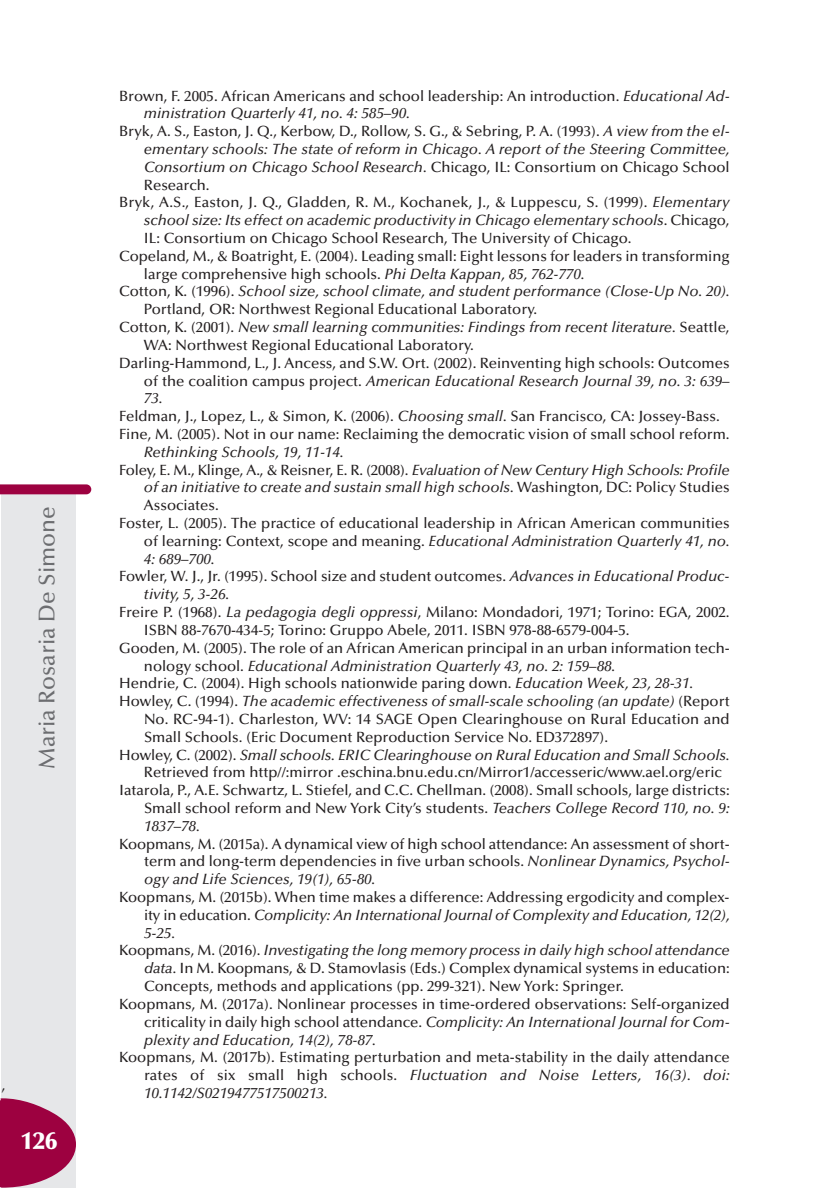
<style>
.page{position:relative;width:819px;height:1191px;background:#fff}
.page>*{position:absolute;margin:0;border:0;box-sizing:border-box;transform-origin:0 0}
.t1{font:900 24.5px "Optima";color:#fff}
.t2{font:500 22.75px "Optima";color:#6c6d70}
.t3{font:500 14.88px/17.8px "Optima";color:#231f20;text-align:justify}
.t4{font:italic 500 14.88px "Optima";color:#231f20}
.s1{font-style:italic}
.s2{font-style:normal}
</style>
<div class="page">
<div style="left:2px;top:492px;width:74px;height:695px;background:#e6e7e9"></div>
<svg style="left:0;top:484px;width:91px;height:10px"></svg>
<svg style="left:0;top:1097px;width:76px;height:90px"></svg>
<h2 class="t2" style="left:38px;top:768px;width:264px;rotate:-90deg">Maria Rosaria De Simone</h2>
<p class="t3" style="left:2px;top:1077px;width:5px">,</p>
<h1 class="t1" style="left:21px;top:1131px;width:38px">126</h1>
<p class="t3" style="left:119px;top:88px;width:612px">Brown, F. 2005. African Americans and school leadership: An introduction. <span class="s1">Educational Ad-</span></p>
<p class="t4" style="left:144px;top:107px;width:267px">ministration Quarterly 41, no. 4: 585–90.</p>
<p class="t3" style="left:119px;top:124px;width:612px">Bryk, A. S., Easton, J. Q., Kerbow, D., Rollow, S. G., &amp; Sebring, P. A. (1993). <span class="s1">A view from the el-</span></p>
<p class="t4" style="left:144px;top:143px;width:587px">ementary schools: The state of reform in Chicago. A report of the Steering Committee,</p>
<p class="t3" style="left:144px;top:159px;width:587px"><span class="s1">Consortium on Chicago School Research.</span> Chicago, IL: Consortium on Chicago School</p>
<p class="t3" style="left:144px;top:177px;width:67px">Research.</p>
<p class="t3" style="left:119px;top:195px;width:612px">Bryk, A.S., Easton, J. Q., Gladden, R. M., Kochanek, J., &amp; Luppescu, S. (1999). <span class="s1">Elementary</span></p>
<p class="t4" style="left:144px;top:214px;width:587px">school size: Its effect on academic productivity in Chicago elementary schools<span class="s2">. Chicago,</span></p>
<p class="t3" style="left:144px;top:230px;width:489px">IL: Consortium on Chicago School Research, The University of Chicago.</p>
<p class="t3" style="left:119px;top:248px;width:612px">Copeland, M., &amp; Boatright, E. (2004). Leading small: Eight lessons for leaders in transforming</p>
<p class="t3" style="left:144px;top:266px;width:442px">large comprehensive high schools. <span class="s1">Phi Delta Kappan, 85, 762-770.</span></p>
<p class="t4" style="left:119px;top:285px;width:612px"><span class="s2">Cotton, K. (1996).</span> School size, school climate, and student performance (Close-Up No. 20).</p>
<p class="t3" style="left:144px;top:302px;width:394px">Portland, OR: Northwest Regional Educational Laboratory.</p>
<p class="t4" style="left:119px;top:321px;width:612px"><span class="s2">Cotton, K. (2001).</span> New small learning communities: Findings from recent literature. <span class="s2">Seattle,</span></p>
<p class="t3" style="left:144px;top:337px;width:331px">WA: Northwest Regional Educational Laboratory.</p>
<p class="t3" style="left:119px;top:355px;width:612px">Darling-Hammond, L., J. Ancess, and S.W. Ort. (2002). Reinventing high schools: Outcomes</p>
<p class="t4" style="left:144px;top:375px;width:587px"><span class="s2">of the coalition campus project.</span> American Educational Research Journal 39, no. 3: 639–</p>
<p class="t4" style="left:144px;top:392px;width:20px">73.</p>
<p class="t3" style="left:119px;top:409px;width:602px">Feldman, J., Lopez, L., &amp; Simon, K. (2006). <span class="s1">Choosing small.</span> San Francisco, CA: Jossey-Bass.</p>
<p class="t3" style="left:119px;top:426px;width:612px">Fine, M. (2005). Not in our name: Reclaiming the democratic vision of small school reform.</p>
<p class="t4" style="left:144px;top:446px;width:201px">Rethinking Schools, 19, 11-14.</p>
<p class="t3" style="left:119px;top:462px;width:612px">Foley, E. M., Klinge, A., &amp; Reisner, E. R. (2008). <span class="s1">Evaluation of New Century High Schools: Profile</span></p>
<p class="t4" style="left:144px;top:481px;width:587px">of an initiative to create and sustain small high schools. <span class="s2">Washington, DC: Policy Studies</span></p>
<p class="t3" style="left:144px;top:498px;width:76px">Associates.</p>
<p class="t3" style="left:119px;top:515px;width:612px">Foster, L. (2005). The practice of educational leadership in African American communities</p>
<p class="t4" style="left:144px;top:535px;width:587px"><span class="s2">of learning: Context, scope and meaning.</span> Educational Administration Quarterly 41, no.</p>
<p class="t4" style="left:144px;top:553px;width:72px">4: 689–700.</p>
<p class="t3" style="left:119px;top:569px;width:612px">Fowler, W. J., Jr. (1995). School size and student outcomes. <span class="s1">Advances in Educational Produc-</span></p>
<p class="t4" style="left:144px;top:588px;width:87px">tivity, 5, 3-26.</p>
<p class="t3" style="left:119px;top:604px;width:612px">Freire P. (1968). <span class="s1">La pedagogia degli oppressi</span>, Milano: Mondadori, 1971; Torino: EGA, 2002.</p>
<p class="t3" style="left:144px;top:622px;width:487px">ISBN 88-7670-434-5; Torino: Gruppo Abele, 2011. ISBN 978-88-6579-004-5.</p>
<p class="t3" style="left:119px;top:640px;width:612px">Gooden, M. (2005). The role of an African American principal in an urban information tech-</p>
<p class="t4" style="left:144px;top:659px;width:473px"><span class="s2">nology school.</span> Educational Administration Quarterly 43, no. 2: 159–88.</p>
<p class="t3" style="left:119px;top:676px;width:575px">Hendrie, C. (2004). High schools nationwide paring down. <span class="s1">Education Week, 23, 28-31.</span></p>
<p class="t4" style="left:119px;top:695px;width:612px"><span class="s2">Howley, C. (1994).</span> The academic effectiveness of small-scale schooling (an update) <span class="s2">(Report</span></p>
<p class="t3" style="left:144px;top:711px;width:587px">No. RC-94-1). Charleston, WV: 14 SAGE Open Clearinghouse on Rural Education and</p>
<p class="t3" style="left:144px;top:729px;width:466px">Small Schools. (Eric Document Reproduction Service No. ED372897).</p>
<p class="t4" style="left:119px;top:748px;width:612px"><span class="s2">Howley, C. (2002).</span> Small schools. ERIC Clearinghouse on Rural Education and Small Schools.</p>
<p class="t3" style="left:144px;top:765px;width:579px">Retrieved from http//:mirror .eschina.bnu.edu.cn/Mirror1/accesseric/www.ael.org/eric</p>
<p class="t3" style="left:119px;top:782px;width:612px">Iatarola, P., A.E. Schwartz, L. Stiefel, and C.C. Chellman. (2008). Small schools, large districts:</p>
<p class="t3" style="left:144px;top:800px;width:587px">Small school reform and New York City’s students. <span class="s1">Teachers College Record 110, no. 9:</span></p>
<p class="t4" style="left:144px;top:820px;width:57px">1837–78.</p>
<p class="t3" style="left:144px;top:836px;width:587px;text-indent:-25px">Koopmans, M. (2015a). A dynamical view of high school attendance: An assessment of short&shy;term and long-term dependencies in five urban schools. <span class="s1">Nonlinear Dynamics, Psychol&shy;ogy and Life Sciences, 19(1), 65-80.</span></p>
<p class="t3" style="left:119px;top:889px;width:611px">Koopmans, M. (2015b). When time makes a difference: Addressing ergodicity and complex-</p>
<p class="t4" style="left:144px;top:909px;width:587px"><span class="s2">ity in education.</span> Complicity: An International Journal of Complexity and Education, 12(2),</p>
<p class="t4" style="left:144px;top:926px;width:32px">5-25.</p>
<p class="t4" style="left:119px;top:944px;width:612px"><span class="s2">Koopmans, M. (2016).</span> Investigating the long memory process in daily high school attendance</p>
<p class="t3" style="left:144px;top:961px;width:587px"><span class="s1">data.</span> In M. Koopmans, &amp; D. Stamovlasis (Eds.) Complex dynamical systems in education:</p>
<p class="t3" style="left:144px;top:978px;width:481px">Concepts, methods and applications (pp. 299-321). New York: Springer.</p>
<p class="t3" style="left:119px;top:996px;width:612px">Koopmans, M. (2017a). Nonlinear processes in time-ordered observations: Self-organized</p>
<p class="t4" style="left:144px;top:1015px;width:587px"><span class="s2">criticality in daily high school attendance.</span> Complicity: An International Journal for Com-</p>
<p class="t4" style="left:144px;top:1033px;width:233px">plexity and Education, 14(2), 78-87.</p>
<p class="t3" style="left:144px;top:1050px;width:587px;text-indent:-25px">Koopmans, M. (2017b). Estimating perturbation and meta-stability in the daily attendance rates of six small high schools. <span class="s1">Fluctuation and Noise Letters, 16(3). doi:<br>10.1142/S0219477517500213.</span></p>
</div>
